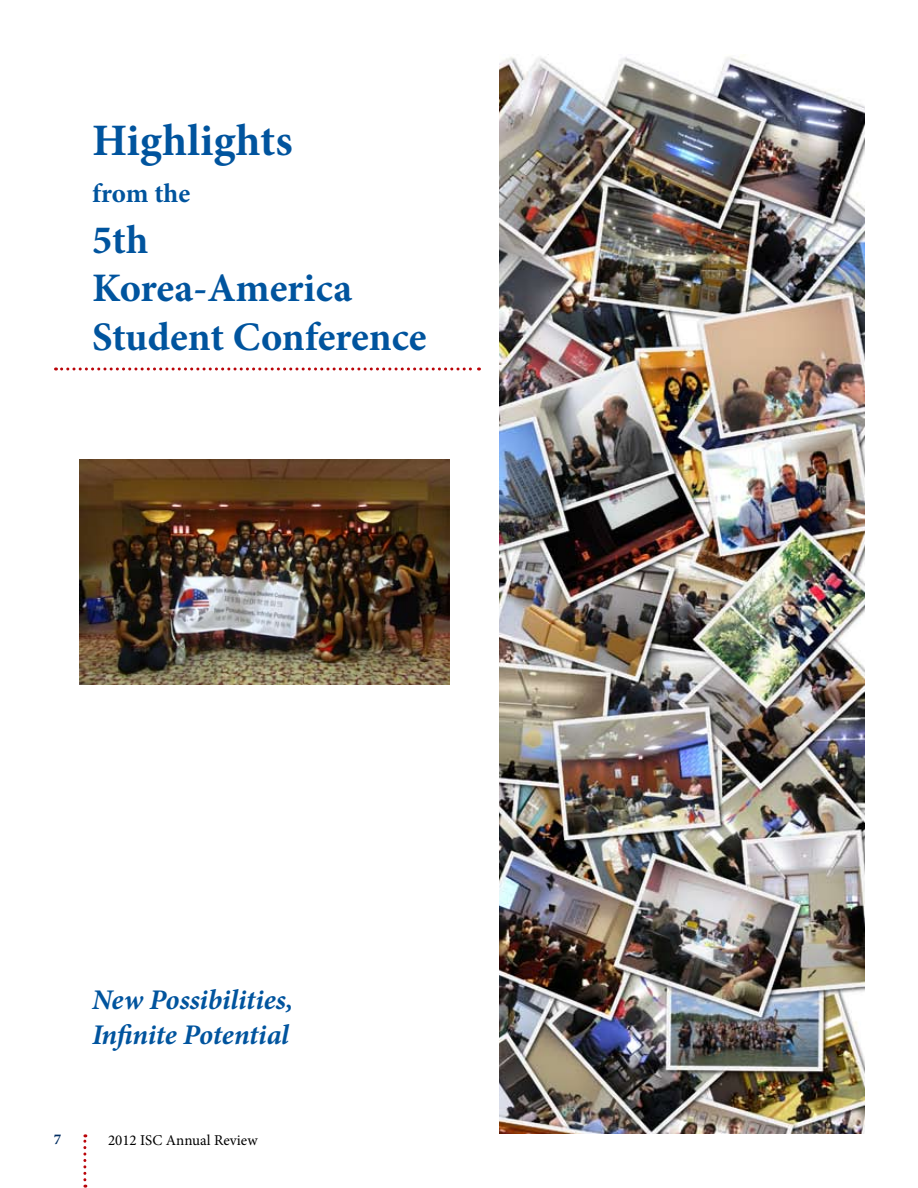
<style>
.page{position:relative;width:918px;height:1188px;background:#fff}
.page>*{position:absolute;margin:0;border:0;box-sizing:border-box;transform-origin:0 0}
.t1{font:700 45px "Minion Pro";color:#00549e}
.t2{font:700 40.5px/48.6px "Minion Pro";letter-spacing:-.005em;color:#00549e}
.t3{font:italic 700 28.5px/34.2px "Minion Pro";letter-spacing:-.005em;color:#00549e}
.t4{font:700 27px "Minion Pro";color:#00549e}
.t5{font:15px "Minion Pro";color:#000}
.t6{font:700 15px "Minion Pro";color:#002d62}
</style>
<div class="page">
<svg style="left:83px;top:1134px;width:3px;height:54px"></svg>
<svg style="left:56px;top:368px;width:423px;height:2px"></svg>
<img style="left:500px;top:54px;width:364px;height:1080px">
<img style="left:79px;top:459px;width:371px;height:226px">
<h1 class="t1" style="left:92px;top:109px;width:202px">Highlights</h1>
<p class="t4" style="left:92px;top:175px;width:100px">from the</p>
<h2 class="t2" style="left:92px;top:215px;width:336px">5th<br>Korea-America<br>Student Conference</h2>
<p class="t3" style="left:92px;top:983px;width:203px">New Possibilities,<br>Infinite Potential</p>
<p class="t6" style="left:54px;top:1129px;width:9px">7</p>
<p class="t5" style="left:108px;top:1130px;width:151px">2012 ISC Annual Review</p>
</div>
